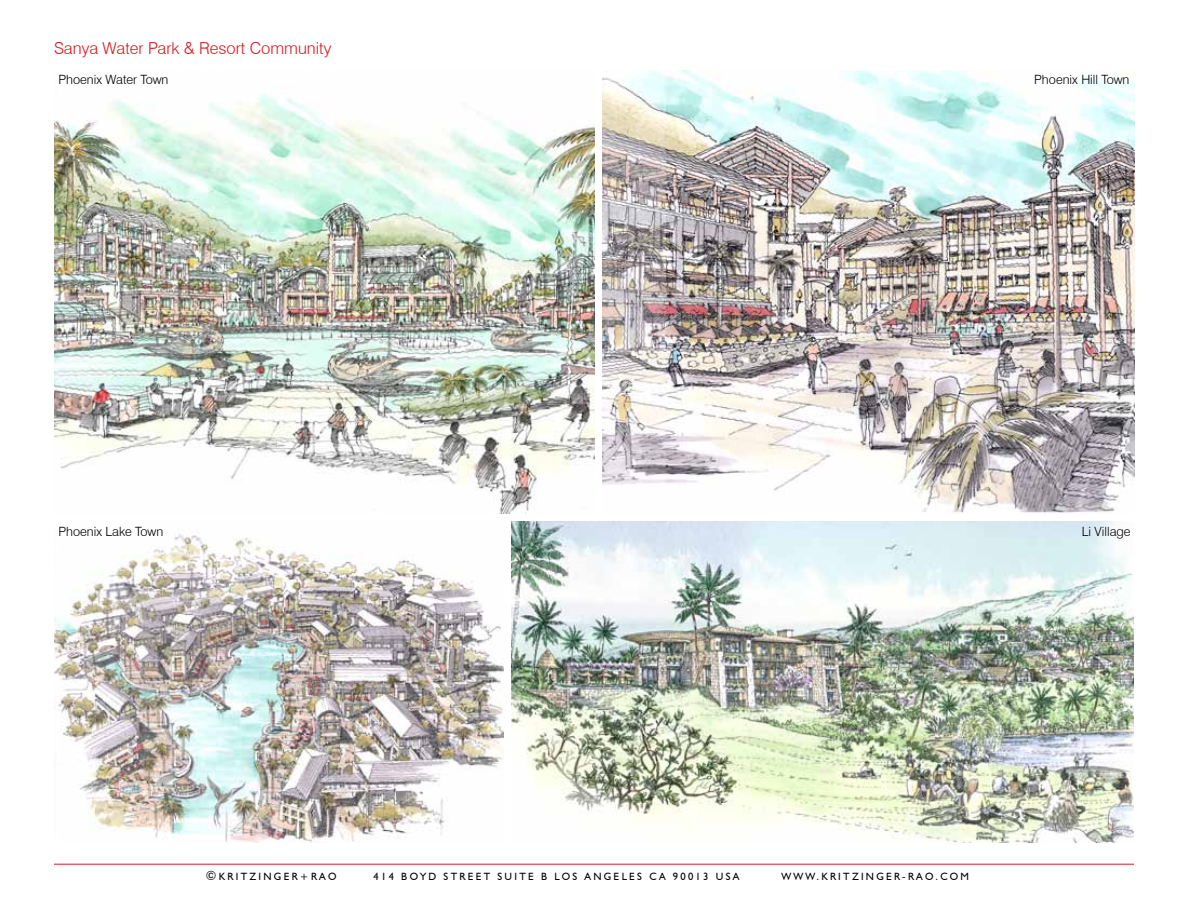
<style>
.page{position:relative;width:1188px;height:918px;background:#fff}
.page>*{position:absolute;margin:0;border:0;box-sizing:border-box;transform-origin:0 0}
.t1{font:300 16.5px "Swiss 721 BT";color:#d71920}
.t2{font:300 12.75px "Swiss 721 BT";color:#000}
.t3{font:10.5px "Humanist 521 BT";letter-spacing:.22em;color:#000}
.s1{font-size:12.75px}
</style>
<div class="page">
<hr style="left:54px;top:864px;width:1080px;height:1px;background:#d71920">
<img style="left:54px;top:94px;width:540px;height:419px">
<img style="left:603px;top:70px;width:531px;height:443px">
<img style="left:54px;top:534px;width:449px;height:308px">
<img style="left:511px;top:522px;width:623px;height:320px">
<h1 class="t1" style="left:54px;top:38px;width:279px">Sanya Water Park &amp; Resort Community</h1>
<p class="t2" style="left:58px;top:72px;width:112px">Phoenix Water Town</p>
<p class="t2" style="left:1034px;top:72px;width:97px">Phoenix Hill Town</p>
<p class="t2" style="left:58px;top:523px;width:106px">Phoenix Lake Town</p>
<p class="t2" style="left:1082px;top:523px;width:50px">Li Village</p>
<p class="t3" style="left:206px;top:869px;width:132px"><span class="s1">©</span>KRITZINGER+RAO</p>
<p class="t3" style="left:374px;top:869px;width:367px">414 BOYD STREET SUITE B LOS ANGELES CA 90013 USA</p>
<p class="t3" style="left:781px;top:869px;width:189px">WWW.KRITZINGER-RAO.COM</p>
</div>
